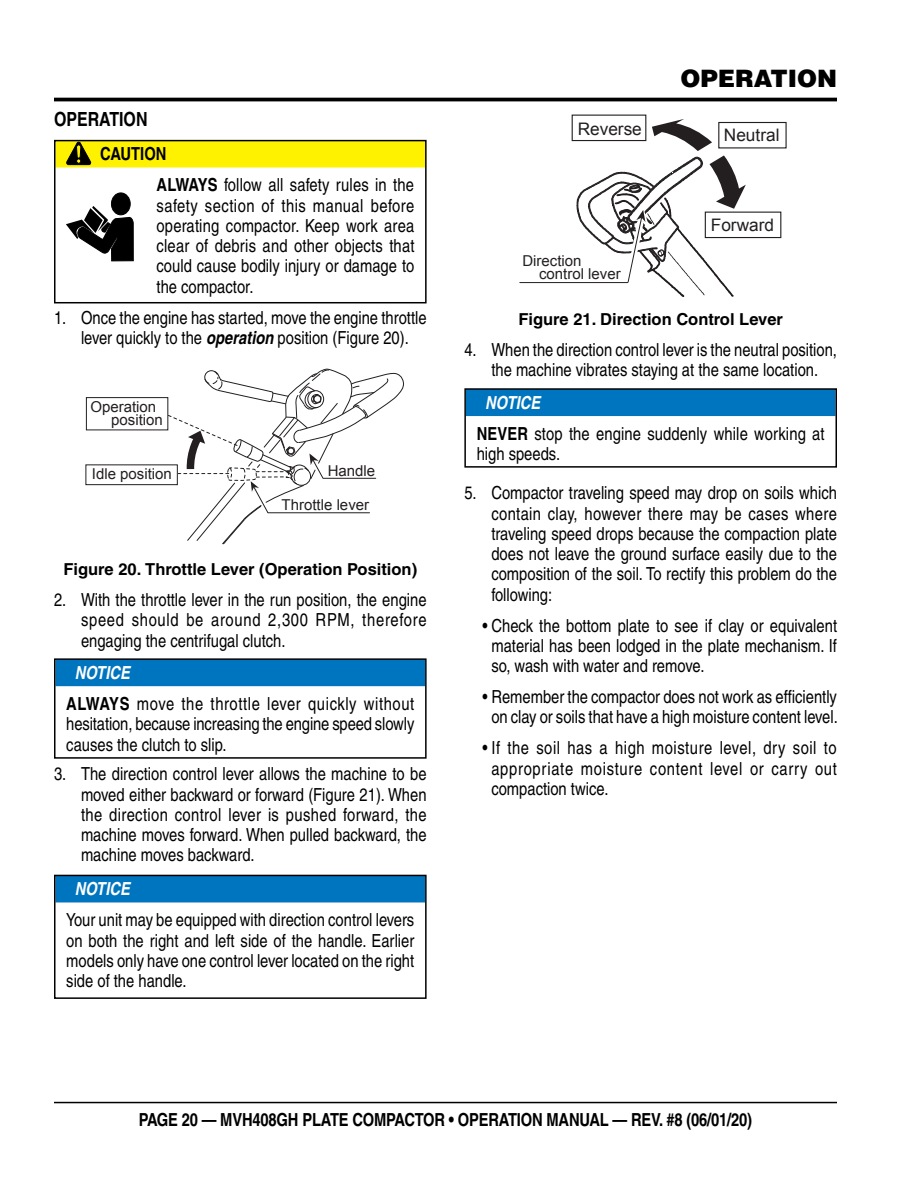
<style>
.page{position:relative;width:918px;height:1188px;background:#fff}
.page>*{position:absolute;margin:0;border:0;box-sizing:border-box;transform-origin:0 0}
.t1{font:900 24px "Helvetica";color:#000}
.t2{font:700 condensed 19.5px "Helvetica";color:#000}
.t3{font:condensed 18px/20.2px "Helvetica";color:#000;text-align:justify}
.t4{font:700 condensed 18px "Helvetica";letter-spacing:-.01em;color:#000}
.t5{font:condensed 18px/31px "Helvetica";letter-spacing:.035em;color:#000}
.t6{font:italic 700 condensed 18px "Helvetica";color:#fff}
.t7{font:17.25px "Arial";color:#231f20}
.t8{font:700 16.5px "Helvetica";color:#000}
.t9{font:15px/12.9px "Arial";color:#231f20}
.s1{font-weight:700}
.s2{font-weight:700;font-style:italic}
.s3{font-weight:700;font-style:italic;color:#fff}
</style>
<div class="page">
<hr style="left:54px;top:1102px;width:783px;height:1px;background:#000">
<hr style="left:54px;top:98px;width:783px;height:3px;background:#000">
<div style="left:56px;top:140px;width:369px;height:27px;background:#fff200"></div>
<svg style="left:66px;top:143px;width:25px;height:22px"></svg>
<div style="left:54px;top:140px;width:373px;height:163px;border:2px solid #000"></div>
<div style="left:111px;top:193px;width:19px;height:22px;background:#000;border-radius:50%"></div>
<div style="left:111px;top:193px;width:19px;height:22px;border:1px solid #000;border-radius:50%"></div>
<svg style="left:66px;top:206px;width:68px;height:55px"></svg>
<svg style="left:166px;top:369px;width:238px;height:176px"></svg>
<div style="left:86px;top:465px;width:91px;height:20px;background:#fff"></div>
<div style="left:86px;top:464px;width:92px;height:21px;border:1px solid #231f20"></div>
<div style="left:86px;top:397px;width:82px;height:33px;border:1px solid #231f20"></div>
<div style="left:56px;top:659px;width:369px;height:27px;background:#0075bf"></div>
<div style="left:54px;top:658px;width:373px;height:101px;border:2px solid #000"></div>
<div style="left:56px;top:875px;width:369px;height:27px;background:#0075bf"></div>
<div style="left:54px;top:875px;width:373px;height:124px;border:2px solid #000"></div>
<div style="left:718px;top:122px;width:69px;height:26px;border:1px solid #231f20"></div>
<div style="left:705px;top:212px;width:76px;height:26px;border:1px solid #231f20"></div>
<div style="left:572px;top:115px;width:74px;height:26px;border:1px solid #231f20"></div>
<svg style="left:576px;top:119px;width:170px;height:178px"></svg>
<hr style="left:520px;top:282px;width:108px;height:1px;background:#231f20">
<div style="left:466px;top:389px;width:370px;height:27px;background:#0075bf"></div>
<div style="left:464px;top:388px;width:373px;height:80px;border:2px solid #000"></div>
<p class="t2" style="left:54px;top:108px;width:95px">OPERATION</p>
<p class="t3" style="left:157px;top:138px;width:259px;line-height:31px;text-indent:-57px"><span class="s1">CAUTION<br>ALWAYS</span> follow all safety rules in the</p>
<p class="t3" style="left:157px;top:195px;width:259px">safety section of this manual before operating compactor. Keep work area clear of debris and other objects that could cause bodily injury or damage to the compactor.</p>
<p class="t3" style="left:54px;top:308px;width:374px;text-align:center">1. Once the engine has started, move the engine throttle lever quickly to the <span class="s2">operation</span> position (Figure 20).</p>
<p class="t9" style="left:111px;top:400px;width:53px;text-indent:-21px">Operation position</p>
<p class="t9" style="left:92px;top:467px;width:82px">Idle position</p>
<p class="t9" style="left:328px;top:464px;width:49px">Handle</p>
<p class="t9" style="left:282px;top:498px;width:89px">Throttle lever</p>
<p class="t8" style="left:63px;top:559px;width:355px">Figure 20. Throttle Lever (Operation Position)</p>
<p class="t3" style="left:81px;top:590px;width:347px;text-indent:-27px">2. With the throttle lever in the run position, the engine speed should be around 2,300 RPM, therefore engaging the centrifugal clutch.</p>
<p class="t5" style="left:66px;top:657px;width:349px;text-indent:9px"><span class="s3">NOTICE<br></span><span class="s1">ALWAYS</span> move the throttle lever quickly without</p>
<p class="t3" style="left:66px;top:714px;width:350px">hesitation, because increasing the engine speed slowly causes the clutch to slip.</p>
<p class="t3" style="left:81px;top:764px;width:347px;text-indent:-27px">3. The direction control lever allows the machine to be moved either backward or forward (Figure 21). When the direction control lever is pushed forward, the machine moves forward. When pulled backward, the machine moves backward.</p>
<p class="t6" style="left:75px;top:878px;width:57px">NOTICE</p>
<p class="t3" style="left:66px;top:910px;width:350px">Your unit may be equipped with direction control levers on both the right and left side of the handle. Earlier models only have one control lever located on the right side of the handle.</p>
<h1 class="t1" style="left:681px;top:63px;width:158px">OPERATION</h1>
<p class="t7" style="left:578px;top:117px;width:66px">Reverse</p>
<p class="t7" style="left:724px;top:123px;width:57px">Neutral</p>
<p class="t9" style="left:539px;top:254px;width:83px;text-indent:-17px">Direction control lever</p>
<p class="t7" style="left:711px;top:214px;width:65px">Forward</p>
<p class="t8" style="left:518px;top:309px;width:266px">Figure 21. Direction Control Lever</p>
<p class="t3" style="left:464px;top:340px;width:374px;text-align:center">4. When the direction control lever is the neutral position, the machine vibrates staying at the same location.</p>
<p class="t3" style="left:477px;top:387px;width:350px;line-height:31px;text-indent:9px"><span class="s3">NOTICE<br></span><span class="s1">NEVER</span> stop the engine suddenly while working at</p>
<p class="t3" style="left:477px;top:444px;width:85px">high speeds.</p>
<p class="t3" style="left:491px;top:483px;width:347px;text-indent:-27px">5. Compactor traveling speed may drop on soils which contain clay, however there may be cases where traveling speed drops because the compaction plate does not leave the ground surface easily due to the composition of the soil. To rectify this problem do the following:</p>
<p class="t3" style="left:491px;top:615px;width:347px;text-indent:-9px">• Check the bottom plate to see if clay or equivalent material has been lodged in the plate mechanism. If so, wash with water and remove.</p>
<p class="t3" style="left:482px;top:687px;width:357px;text-align:center">• Remember the compactor does not work as efficiently on clay or soils that have a high moisture content level.</p>
<p class="t3" style="left:491px;top:738px;width:347px;text-indent:-9px">• If the soil has a high moisture level, dry soil to appropriate moisture content level or carry out compaction twice.</p>
<p class="t4" style="left:139px;top:1108px;width:615px">PAGE 20 — MVH408GH PLATE COMPACTOR • OPERATION MANUAL — REV. #8 (06/01/20)</p>
</div>
